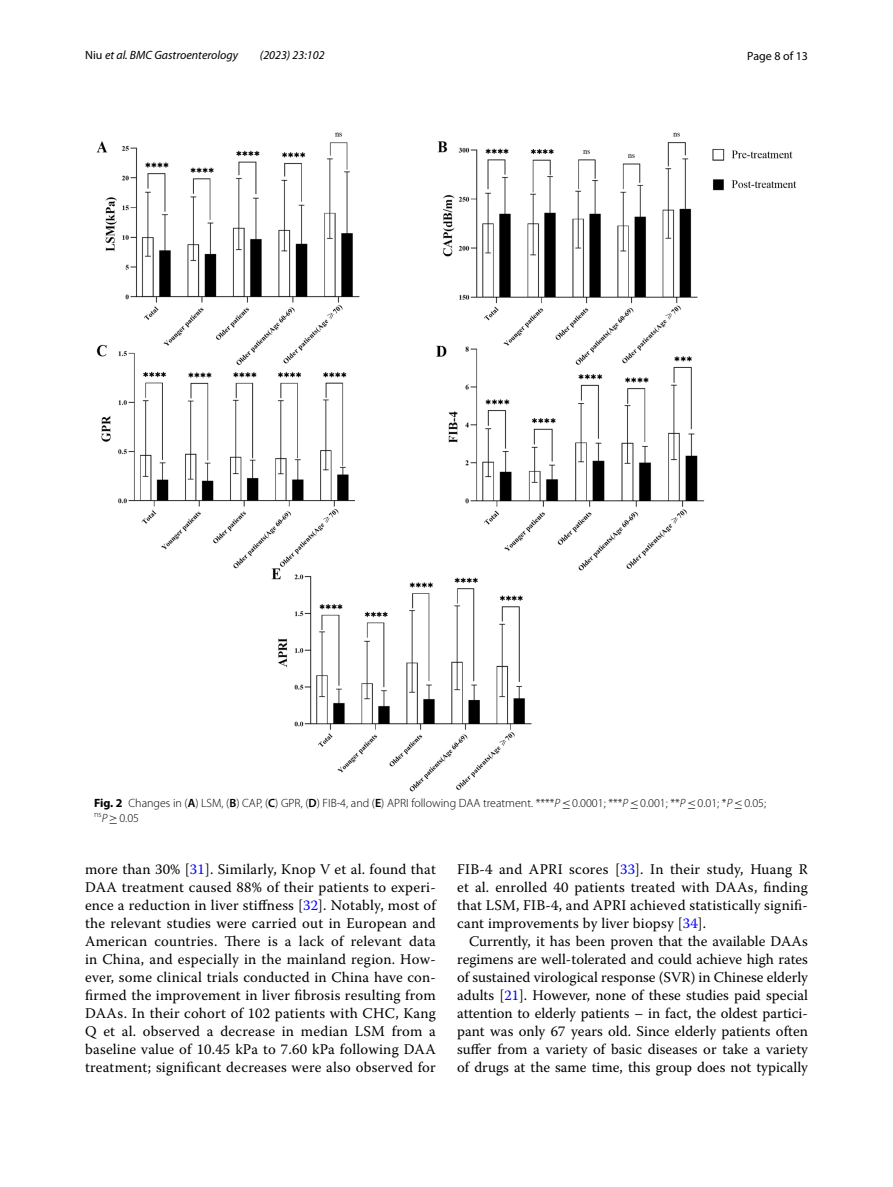
<style>
.page{position:relative;width:893px;height:1187px;background:#fff}
.page>*{position:absolute;margin:0;border:0;box-sizing:border-box;transform-origin:0 0}
.t1{font:14.7px/18px "Warnock Pro";letter-spacing:.015em;color:#000;text-align:justify}
.t2{font:300 12px/15px "Myriad Pro";color:#000}
.t3{font:italic 12px "Myriad Pro";color:#000}
.t4{font:12px "Myriad Pro";color:#000}
.s1{font-style:normal}
.s2{font-weight:700}
.s3{font-weight:600}
.s4{font-style:italic}
.s5{font-family:"MTSY";font-weight:400}
.s6{color:#00f}
</style>
<div class="page">
<img style="left:96px;top:133px;width:701px;height:658px">
<p class="t3" style="left:85px;top:48px;width:155px"><span class="s1">Niu</span> et al. BMC Gastroenterology</p>
<p class="t3" style="left:260px;top:48px;width:66px">(2023) 23:102</p>
<p class="t4" style="left:747px;top:48px;width:62px">Page 8 of 13</p>
<p class="t2" style="left:94px;top:795px;width:674px"><span class="s2">Fig. 2</span> Changes in (<span class="s3">A</span>) LSM, (<span class="s3">B</span>) CAP, (<span class="s3">C</span>) GPR, (<span class="s3">D</span>) FIB-4, and (<span class="s3">E</span>) APRI following DAA treatment. ****<span class="s4">P</span><span class="s5">≤</span>0.0001; ***<span class="s4">P</span><span class="s5">≤</span>0.001; **<span class="s4">P</span><span class="s5">≤</span>0.01; *<span class="s4">P</span><span class="s5">≤</span>0.05; <sup>ns</sup><span class="s4">P</span><span class="s5">≥</span>0.05</p>
<p class="t1" style="left:85px;top:860px;width:352px">more than 30% [<span class="s6">31</span>]. Similarly, Knop V et al. found that DAA treatment caused 88% of their patients to experi&shy;ence a reduction in liver stiffness [<span class="s6">32</span>]. Notably, most of the relevant studies were carried out in European and American countries. There is a lack of relevant data in China, and especially in the mainland region. How&shy;ever, some clinical trials conducted in China have con&shy;firmed the improvement in liver fibrosis resulting from DAAs. In their cohort of 102 patients with CHC, Kang Q et al. observed a decrease in median LSM from a baseline value of 10.45 kPa to 7.60 kPa following DAA treatment; significant decreases were also observed for</p>
<p class="t1" style="left:457px;top:860px;width:352px">FIB-4 and APRI scores [<span class="s6">33</span>]. In their study, Huang R et al. enrolled 40 patients treated with DAAs, finding that LSM, FIB-4, and APRI achieved statistically signifi&shy;cant improvements by liver biopsy [<span class="s6">34</span>].</p>
<p class="t1" style="left:457px;top:932px;width:352px;text-indent:12px">Currently, it has been proven that the available DAAs regimens are well-tolerated and could achieve high rates of sustained virological response (SVR) in Chinese elderly adults [<span class="s6">21</span>]. However, none of these studies paid special attention to elderly patients – in fact, the oldest partici&shy;pant was only 67 years old. Since elderly patients often suffer from a variety of basic diseases or take a variety of drugs at the same time, this group does not typically</p>
</div>
